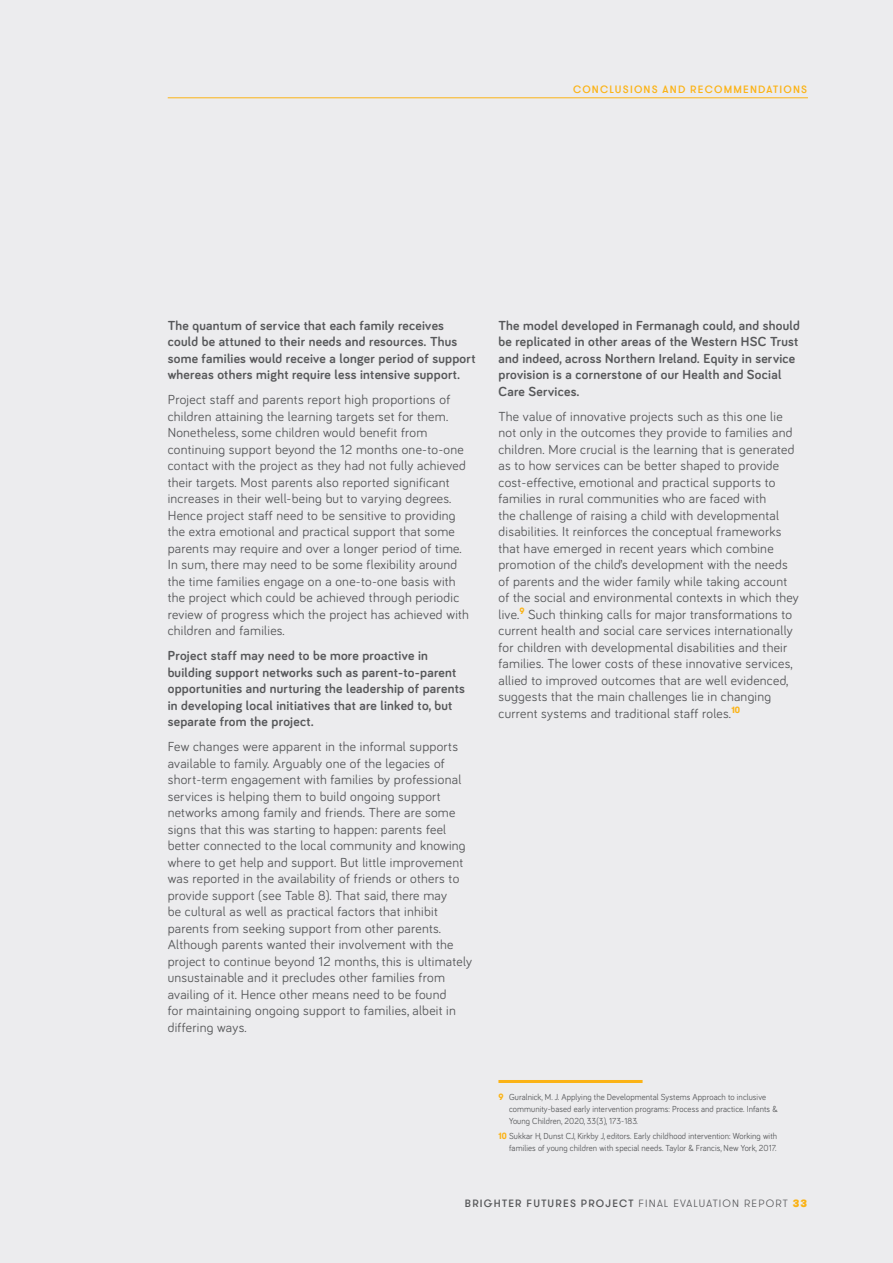
<style>
.page{position:relative;width:893px;height:1263px;background:#ececee}
.page>*{position:absolute;margin:0;border:0;box-sizing:border-box;transform-origin:0 0}
.t1{font:13.5px/16.5px "Bariol";letter-spacing:.02em;color:#57585a}
.t2{font:700 13.5px/16.5px "Bariol";letter-spacing:.02em;color:#57585a}
.t3{font:500 10.5px "GT Walsheim Pro";letter-spacing:.115em;color:#57585a}
.t4{font:500 10.5px "GT Walsheim Pro";letter-spacing:.115em;color:#fbb316}
.t5{font:9px/12px "Bariol";letter-spacing:.01em;color:#57585a;scale:.95 1}
.s1{font-family:"GT Walsheim Pro";font-weight:700;color:#fbb316}
.s2{font-weight:300}
.s3{font-weight:900;color:#fbb316}
</style>
<div class="page">
<hr style="left:168px;top:97px;width:640px;height:1px;background:#fbb316">
<hr style="left:498px;top:1080px;width:145px;height:3px;background:#fbb316">
<p class="t4" style="left:573px;top:83px;width:236px">CONCLUSIONS AND RECOMMENDATIONS</p>
<p class="t2" style="left:168px;top:316px;width:309px">The quantum of service that each family receives could be attuned to their needs and resources. Thus some families would receive a longer period of support whereas others might require less intensive support.</p>
<p class="t1" style="left:168px;top:391px;width:303px">Project staff and parents report high proportions of children attaining the learning targets set for them.<br>Nonetheless, some children would benefit from continuing support beyond the 12 months one-to-one contact with the project as they had not fully achieved their targets. Most parents also reported significant increases in their well-being but to varying degrees.<br>Hence project staff need to be sensitive to providing the extra emotional and practical support that some parents may require and over a longer period of time.<br>In sum, there may need to be some flexibility around the time families engage on a one-to-one basis with the project which could be achieved through periodic review of progress which the project has achieved with children and families.</p>
<p class="t2" style="left:168px;top:647px;width:299px">Project staff may need to be more proactive in building support networks such as parent-to-parent opportunities and nurturing the leadership of parents in developing local initiatives that are linked to, but separate from the project.</p>
<p class="t1" style="left:168px;top:738px;width:306px">Few changes were apparent in the informal supports available to family. Arguably one of the legacies of short-term engagement with families by professional services is helping them to build ongoing support networks among family and friends. There are some signs that this was starting to happen: parents feel better connected to the local community and knowing where to get help and support. But little improvement was reported in the availability of friends or others to provide support (see Table 8). That said, there may<br>be cultural as well as practical factors that inhibit parents from seeking support from other parents.<br>Although parents wanted their involvement with the project to continue beyond 12 months, this is ultimately unsustainable and it precludes other families from availing of it. Hence other means need to be found<br>for maintaining ongoing support to families, albeit in differing ways.</p>
<p class="t2" style="left:498px;top:316px;width:303px">The model developed in Fermanagh could, and should be replicated in other areas of the Western HSC Trust and indeed, across Northern Ireland. Equity in service provision is a cornerstone of our Health and Social Care Services.</p>
<p class="t1" style="left:498px;top:407px;width:302px">The value of innovative projects such as this one lie not only in the outcomes they provide to families and children. More crucial is the learning that is generated as to how services can be better shaped to provide cost-effective, emotional and practical supports to families in rural communities who are faced with<br>the challenge of raising a child with developmental disabilities. It reinforces the conceptual frameworks that have emerged in recent years which combine promotion of the child’s development with the needs of parents and the wider family while taking account of the social and environmental contexts in which they live.<sup>9</sup> Such thinking calls for major transformations to current health and social care services internationally for children with developmental disabilities and their families. The lower costs of these innovative services, allied to improved outcomes that are well evidenced, suggests that the main challenges lie in changing current systems and traditional staff roles.<sup>10</sup></p>
<p class="t5" style="left:509px;top:1090px;width:284px;text-indent:-11px"><span class="s1">9</span> Guralnick, M. J. Applying the Developmental Systems Approach to inclusive community-based early intervention programs: Process and practice. Infants &amp;<br>Young Children, 2020, 33(3), 173-183.</p>
<p class="t5" style="left:498px;top:1129px;width:295px;text-align:right"><span class="s1">10</span> Sukkar H, Dunst CJ, Kirkby J, editors. Early childhood intervention: Working with families of young children with special needs. Taylor &amp; Francis, New York, 2017.</p>
<p class="t3" style="left:465px;top:1197px;width:344px">BRIGHTER FUTURES PROJECT <span class="s2">FINAL EVALUATION REPORT</span> <span class="s3">33</span></p>
</div>
